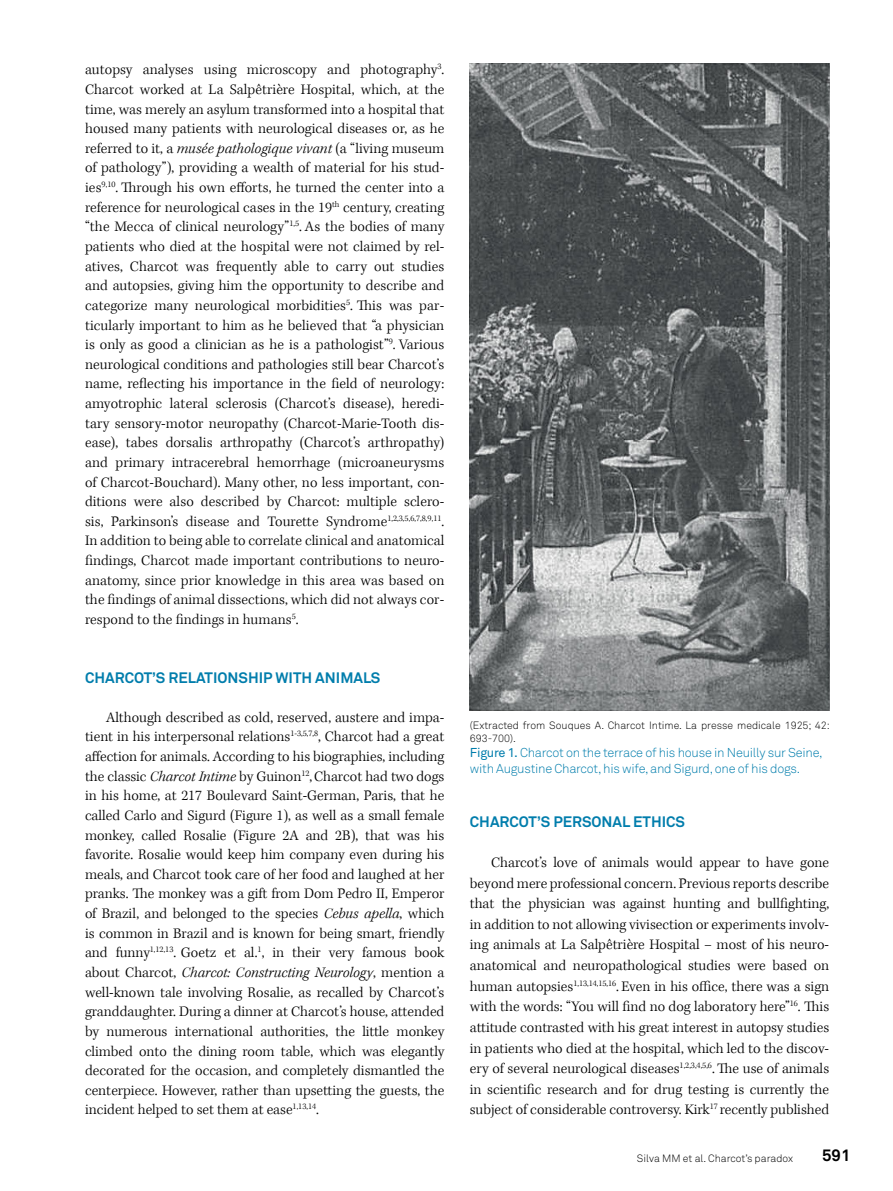
<style>
.page{position:relative;width:893px;height:1191px;background:#fff}
.page>*{position:absolute;margin:0;border:0;box-sizing:border-box;transform-origin:0 0}
.t1{font:700 16.5px "Akkurat Pro";color:#000}
.t2{font:300 15px/19.6px "Kepler Std";color:#000;text-align:justify}
.t3{font:700 15px "Akkurat Pro";color:#007dac}
.t4{font:12.75px/15.3px "Akkurat Light Pro";letter-spacing:-.02em;color:#007dac}
.t5{font:10.5px/12.6px "Akkurat Light Pro";color:#000}
.s1{font-style:italic}
.s2{font-family:"Akkurat Pro"}
</style>
<div class="page">
<img style="left:470px;top:64px;width:359px;height:647px">
<p class="t2" style="left:85px;top:60px;width:361px">autopsy analyses using microscopy and photography<sup>3</sup>.<br>Charcot worked at La Salpêtrière Hospital, which, at the time, was merely an asylum transformed into a hospital that housed many patients with neurological diseases or, as he referred to it, a <span class="s1">musée pathologique vivant</span> (a “living museum of pathology”), providing a wealth of material for his stud&shy;ies<sup>9,10</sup>. Through his own efforts, he turned the center into a reference for neurological cases in the 19<sup>th</sup> century, creating “the Mecca of clinical neurology”<sup>1,5</sup>. As the bodies of many patients who died at the hospital were not claimed by rel&shy;atives, Charcot was frequently able to carry out studies and autopsies, giving him the opportunity to describe and categorize many neurological morbidities<sup>5</sup>. This was par&shy;ticularly important to him as he believed that “a physician is only as good a clinician as he is a pathologist”<sup>9</sup>. Various neurological conditions and pathologies still bear Charcot’s name, reflecting his importance in the field of neurology: amyotrophic lateral sclerosis (Charcot’s disease), heredi&shy;tary sensory-motor neuropathy (Charcot-Marie-Tooth dis&shy;ease), tabes dorsalis arthropathy (Charcot’s arthropathy) and primary intracerebral hemorrhage (microaneurysms of Charcot-Bouchard). Many other, no less important, con&shy;ditions were also described by Charcot: multiple sclero&shy;sis, Parkinson’s disease and Tourette Syndrome<sup>1,2,3,5,6,7,8,9,11</sup>.<br>In addition to being able to correlate clinical and anatomical findings, Charcot made important contributions to neuro&shy;anatomy, since prior knowledge in this area was based on the findings of animal dissections, which did not always cor&shy;respond to the findings in humans<sup>5</sup>.</p>
<p class="t3" style="left:85px;top:668px;width:297px">CHARCOT’S RELATIONSHIP WITH ANIMALS</p>
<p class="t2" style="left:85px;top:708px;width:361px;text-indent:21px">Although described as cold, reserved, austere and impa&shy;tient in his interpersonal relations<sup>1-3,5,7,8</sup>, Charcot had a great affection for animals. According to his biographies, including the classic <span class="s1">Charcot Intime</span> by Guinon<sup>12</sup>,Charcot had two dogs in his home, at 217 Boulevard Saint-German, Paris, that he called Carlo and Sigurd (Figure 1), as well as a small female monkey, called Rosalie (Figure 2A and 2B), that was his favorite. Rosalie would keep him company even during his meals, and Charcot took care of her food and laughed at her pranks. The monkey was a gift from Dom Pedro II, Emperor of Brazil, and belonged to the species <span class="s1">Cebus apella</span>, which is common in Brazil and is known for being smart, friendly and funny<sup>1,12,13</sup>. Goetz et al.<sup>1</sup>, in their very famous book about Charcot, <span class="s1">Charcot: Constructing Neurology</span>, mention a well-known tale involving Rosalie, as recalled by Charcot’s granddaughter. During a dinner at Charcot’s house, attended by numerous international authorities, the little monkey climbed onto the dining room table, which was elegantly decorated for the occasion, and completely dismantled the centerpiece. However, rather than upsetting the guests, the incident helped to set them at ease<sup>1,13,14</sup>.</p>
<p class="t5" style="left:470px;top:719px;width:361px">(Extracted from Souques A. Charcot Intime. La presse medicale 1925; 42:<br>693-700).</p>
<p class="t4" style="left:470px;top:745px;width:354px"><span class="s2">Figure 1.</span> Charcot on the terrace of his house in Neuilly sur Seine, with Augustine Charcot, his wife, and Sigurd, one of his dogs.</p>
<p class="t3" style="left:470px;top:812px;width:217px">CHARCOT’S PERSONAL ETHICS</p>
<p class="t2" style="left:470px;top:852px;width:361px;line-height:20.5px;text-indent:21px">Charcot’s love of animals would appear to have gone beyond mere professional concern. Previous reports describe that the physician was against hunting and bullfighting, in addition to not allowing vivisection or experiments involv&shy;ing animals at La Salpêtrière Hospital – most of his neuro&shy;anatomical and neuropathological studies were based on human autopsies<sup>1,13,14,15,16</sup>. Even in his office, there was a sign with the words: “You will find no dog laboratory here”<sup>16</sup>. This attitude contrasted with his great interest in autopsy studies in patients who died at the hospital, which led to the discov&shy;ery of several neurological diseases<sup>1,2,3,4,5,6</sup>.The use of animals in scientific research and for drug testing is currently the subject of considerable controversy. Kirk<sup>17</sup> recently published</p>
<p class="t5" style="left:637px;top:1151px;width:158px">Silva MM et al. Charcot’s paradox</p>
<p class="t1" style="left:822px;top:1145px;width:30px">591</p>
</div>
